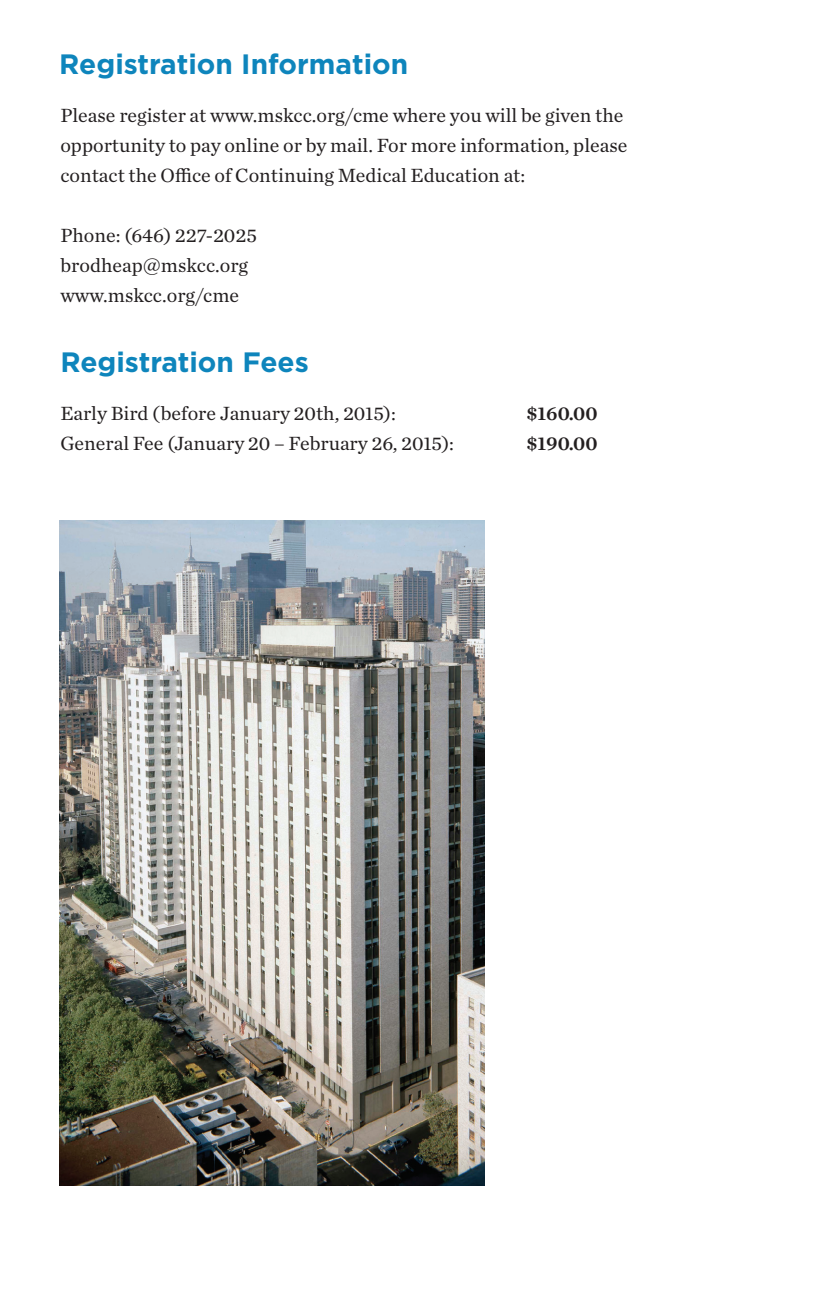
<style>
.page{position:relative;width:816px;height:1296px;background:#fff}
.page>*{position:absolute;margin:0;border:0;box-sizing:border-box;transform-origin:0 0}
.t1{font:700 28px "Gotham";color:#0e85bc}
.t2{font:20px/30px "Chronicle Text G1";color:#231f20}
.t3{font:20px "Chronicle Text G1 Semi";color:#231f20}
</style>
<div class="page">
<img style="left:59px;top:520px;width:425px;height:665px">
<h1 class="t1" style="left:59px;top:46px;width:350px">Registration Information</h1>
<p class="t2" style="left:60px;top:99px;width:568px">Please register at www.mskcc.org/cme where you will be given the opportunity to pay online or by mail. For more information, please contact the Office of Continuing Medical Education at:</p>
<p class="t2" style="left:60px;top:219px;width:198px">Phone: (646) 227-2025 brodheap@mskcc.org www.mskcc.org/cme</p>
<h1 class="t1" style="left:60px;top:343px;width:250px">Registration Fees</h1>
<p class="t2" style="left:60px;top:397px;width:337px">Early Bird (before January 20th, 2015):</p>
<p class="t3" style="left:526px;top:397px;width:72px">$160.00</p>
<p class="t2" style="left:60px;top:427px;width:395px">General Fee (January 20 – February 26, 2015):</p>
<p class="t3" style="left:526px;top:427px;width:72px">$190.00</p>
</div>
